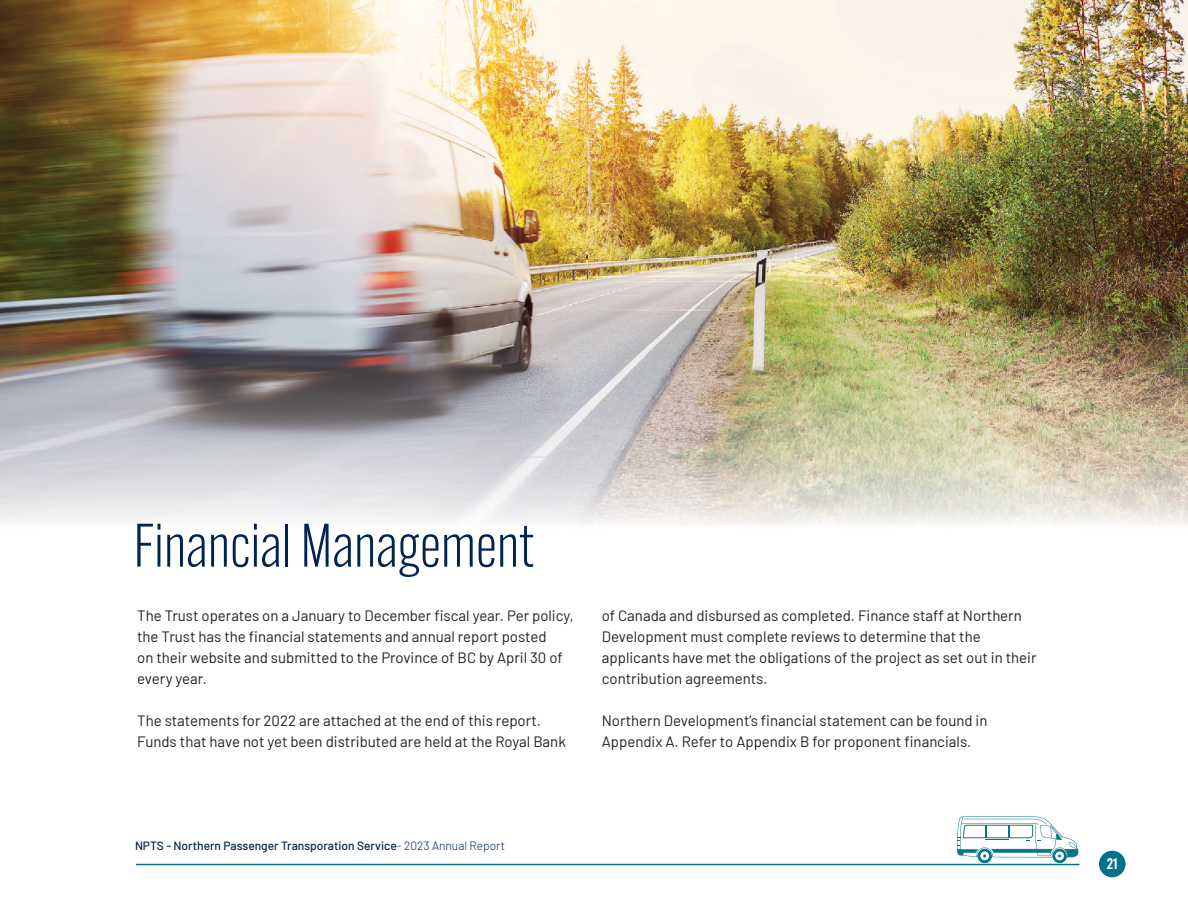
<style>
.page{position:relative;width:1188px;height:918px;background:#fff}
.page>*{position:absolute;margin:0;border:0;box-sizing:border-box;transform-origin:0 0}
.t1{font:300 60px "Alternate Gothic ATF";color:#00244f}
.t2{font:15px/21px "Barlow";color:#231f20}
.t3{font:600 15px "Alternate Gothic ATF";color:#fff}
.t4{font:500 12px "Barlow";color:#00244f}
.s1{font-weight:300}
</style>
<div class="page">
<img style="left:0;top:0;width:1188px;height:526px">
<svg style="left:957px;top:816px;width:121px;height:47px"></svg>
<hr style="left:136px;top:864px;width:944px;height:1px;background:#007389">
<div style="left:1099px;top:851px;width:27px;height:26px;background:#007389;border-radius:50%"></div>
<h1 class="t1" style="left:134px;top:510px;width:402px">Financial Management</h1>
<p class="t2" style="left:137px;top:604px;width:438px">The Trust operates on a January to December fiscal year. Per policy, the Trust has the financial statements and annual report posted<br>on their website and submitted to the Province of BC by April 30 of every year.</p>
<p class="t2" style="left:137px;top:709px;width:430px">The statements for 2022 are attached at the end of this report.<br>Funds that have not yet been distributed are held at the Royal Bank</p>
<p class="t2" style="left:602px;top:604px;width:436px">of Canada and disbursed as completed. Finance staff at Northern Development must complete reviews to determine that the applicants have met the obligations of the project as set out in their contribution agreements.</p>
<p class="t2" style="left:602px;top:709px;width:387px">Northern Development’s financial statement can be found in<br>Appendix A. Refer to Appendix B for proponent financials.</p>
<p class="t4" style="left:135px;top:837px;width:372px">NPTS - Northern Passenger Transporation Service<span class="s1">- 2023 Annual Report</span></p>
<p class="t3" style="left:1107px;top:854px;width:13px">21</p>
</div>
